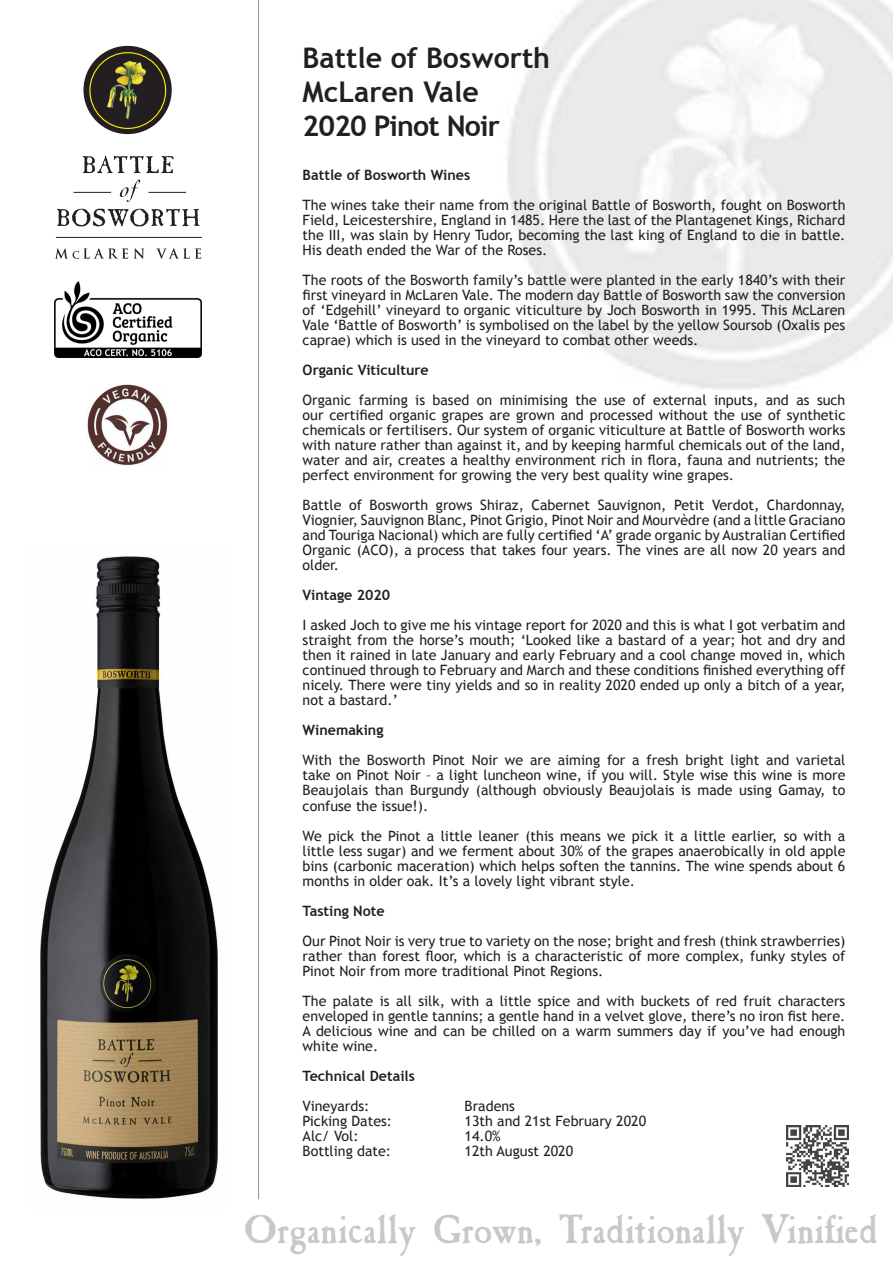
<style>
.page{position:relative;width:893px;height:1263px;background:#fff}
.page>*{position:absolute;margin:0;border:0;box-sizing:border-box;transform-origin:0 0}
.t1{font:39.75px "Caslon Antique VL";color:#c7c8ca}
.t2{font:700 28.5px "Trebuchet MS";color:#231f20}
.t3{font:700 28.5px "Trebuchet MS";letter-spacing:-.03em;color:#231f20}
.t4{font:14.25px/15px "Trebuchet MS";color:#231f20;text-align:justify}
.t5{font:700 14.25px "Trebuchet MS";color:#231f20}
</style>
<div class="page">
<img style="left:55px;top:281px;width:147px;height:76px">
<div style="left:83px;top:46px;width:89px;height:88px;background:#231f20;border-radius:50%"></div>
<div style="left:89px;top:52px;width:77px;height:77px;border:1px solid #fff101;border-radius:50%"></div>
<img style="left:107px;top:61px;width:39px;height:58px">
<svg style="left:55px;top:248px;width:73px;height:11px"></svg>
<svg style="left:134px;top:248px;width:10px;height:11px"></svg>
<svg style="left:156px;top:248px;width:45px;height:11px"></svg>
<hr style="left:74px;top:192px;width:37px;height:1px;background:#231f20">
<hr style="left:149px;top:192px;width:37px;height:1px;background:#231f20">
<svg style="left:57px;top:209px;width:143px;height:17px"></svg>
<svg style="left:83px;top:156px;width:91px;height:17px"></svg>
<svg style="left:120px;top:179px;width:20px;height:23px"></svg>
<hr style="left:56px;top:237px;width:146px;height:1px;background:#231f20">
<hr style="left:258px;top:0;width:1px;height:1199px;background:#939598">
<img style="left:40px;top:556px;width:178px;height:643px">
<img style="left:787px;top:1125px;width:61px;height:62px">
<img style="left:87px;top:385px;width:80px;height:80px">
<p class="t2" style="left:303px;top:40px;width:249px">Battle of Bosworth</p>
<p class="t2" style="left:303px;top:74px;width:178px">McLaren Vale</p>
<p class="t3" style="left:303px;top:109px;width:199px">2020 Pinot Noir</p>
<p class="t5" style="left:303px;top:166px;width:169px">Battle of Bosworth Wines</p>
<p class="t4" style="left:303px;top:198px;width:544px">The wines take their name from the original Battle of Bosworth, fought on Bosworth Field, Leicestershire, England in 1485. Here the last of the Plantagenet Kings, Richard the III, was slain by Henry Tudor, becoming the last king of England to die in battle.<br>His death ended the War of the Roses.</p>
<p class="t4" style="left:303px;top:273px;width:544px">The roots of the Bosworth family’s battle were planted in the early 1840’s with their first vineyard in McLaren Vale. The modern day Battle of Bosworth saw the conversion of ‘Edgehill’ vineyard to organic viticulture by Joch Bosworth in 1995. This McLaren Vale ‘Battle of Bosworth’ is symbolised on the label by the yellow Soursob (Oxalis pes caprae) which is used in the vineyard to combat other weeds.</p>
<p class="t5" style="left:303px;top:361px;width:128px">Organic Viticulture</p>
<p class="t4" style="left:303px;top:393px;width:544px">Organic farming is based on minimising the use of external inputs, and as such our certified organic grapes are grown and processed without the use of synthetic chemicals or fertilisers. Our system of organic viticulture at Battle of Bosworth works with nature rather than against it, and by keeping harmful chemicals out of the land, water and air, creates a healthy environment rich in flora, fauna and nutrients; the perfect environment for growing the very best quality wine grapes.</p>
<p class="t4" style="left:303px;top:498px;width:544px">Battle of Bosworth grows Shiraz, Cabernet Sauvignon, Petit Verdot, Chardonnay, Viognier, Sauvignon Blanc, Pinot Grigio, Pinot Noir and Mourvèdre (and a little Graciano and Touriga Nacional) which are fully certified ‘A’ grade organic by Australian Certified Organic (ACO), a process that takes four years. The vines are all now 20 years and older.</p>
<p class="t5" style="left:303px;top:586px;width:89px">Vintage 2020</p>
<p class="t4" style="left:303px;top:618px;width:544px">I asked Joch to give me his vintage report for 2020 and this is what I got verbatim and straight from the horse’s mouth; ‘Looked like a bastard of a year; hot and dry and then it rained in late January and early February and a cool change moved in, which continued through to February and March and these conditions finished everything off nicely. There were tiny yields and so in reality 2020 ended up only a bitch of a year, not a bastard.’</p>
<p class="t5" style="left:303px;top:721px;width:82px">Winemaking</p>
<p class="t4" style="left:303px;top:753px;width:544px">With the Bosworth Pinot Noir we are aiming for a fresh bright light and varietal take on Pinot Noir – a light luncheon wine, if you will. Style wise this wine is more Beaujolais than Burgundy (although obviously Beaujolais is made using Gamay, to confuse the issue!).</p>
<p class="t4" style="left:303px;top:828px;width:544px">We pick the Pinot a little leaner (this means we pick it a little earlier, so with a little less sugar) and we ferment about 30% of the grapes anaerobically in old apple bins (carbonic maceration) which helps soften the tannins. The wine spends about 6 months in older oak. It’s a lovely light vibrant style.</p>
<p class="t5" style="left:303px;top:901px;width:84px">Tasting Note</p>
<p class="t4" style="left:303px;top:933px;width:544px">Our Pinot Noir is very true to variety on the nose; bright and fresh (think strawberries) rather than forest floor, which is a characteristic of more complex, funky styles of Pinot Noir from more traditional Pinot Regions.</p>
<p class="t4" style="left:303px;top:993px;width:544px">The palate is all silk, with a little spice and with buckets of red fruit characters enveloped in gentle tannins; a gentle hand in a velvet glove, there’s no iron fist here.<br>A delicious wine and can be chilled on a warm summers day if you’ve had enough white wine.</p>
<p class="t5" style="left:303px;top:1066px;width:114px">Technical Details</p>
<p class="t4" style="left:303px;top:1098px;width:68px">Vineyards:</p>
<p class="t4" style="left:465px;top:1098px;width:52px">Bradens</p>
<p class="t4" style="left:303px;top:1113px;width:91px">Picking Dates:</p>
<p class="t4" style="left:465px;top:1113px;width:183px">13th and 21st February 2020</p>
<p class="t4" style="left:303px;top:1128px;width:57px">Alc/ Vol:</p>
<p class="t4" style="left:465px;top:1128px;width:38px">14.0%</p>
<p class="t4" style="left:303px;top:1143px;width:90px">Bottling date:</p>
<p class="t4" style="left:465px;top:1143px;width:110px">12th August 2020</p>
<p class="t1" style="left:245px;top:1204px;width:635px">Organically Grown, Traditionally Vinified</p>
</div>
